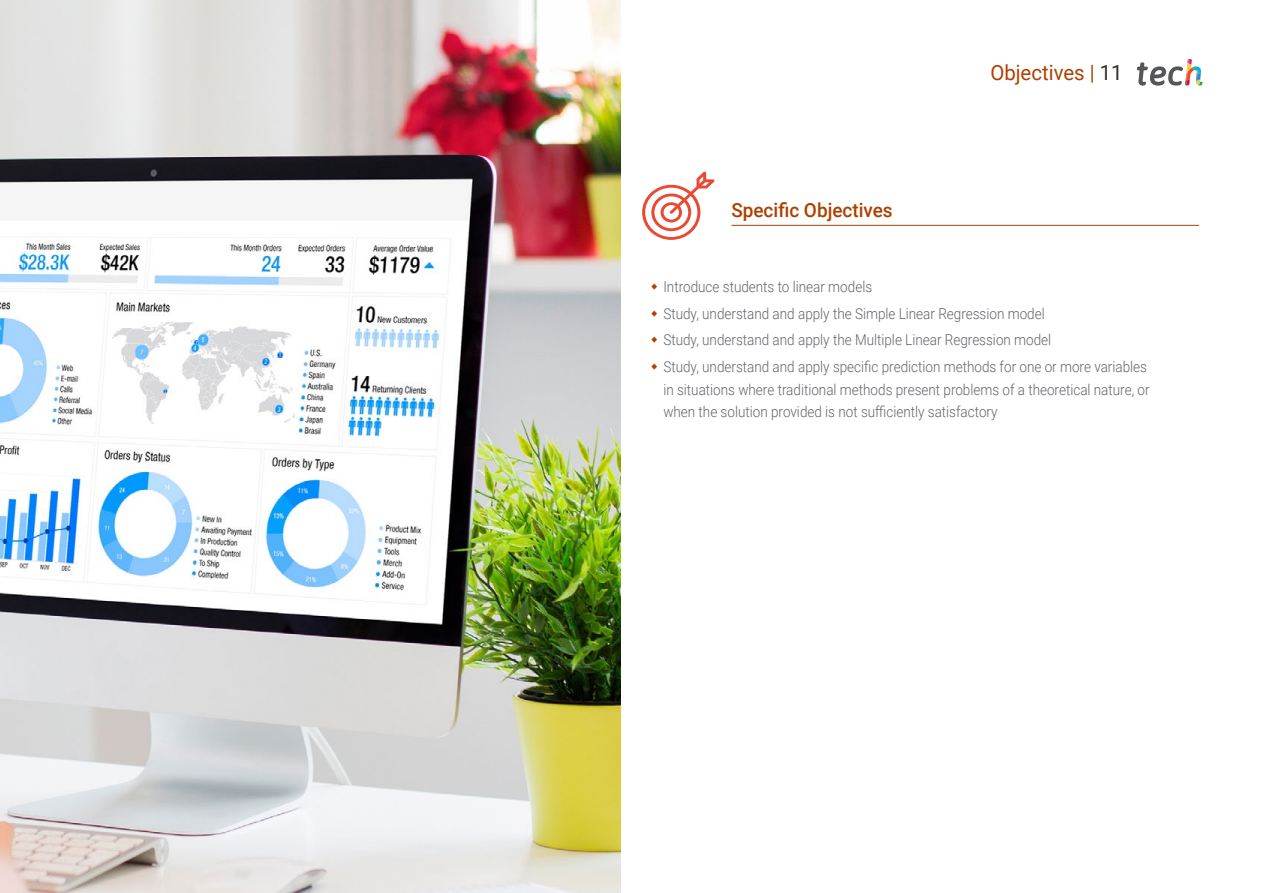
<style>
.page{position:relative;width:1263px;height:893px;background:#fff}
.page>*{position:absolute;margin:0;border:0;box-sizing:border-box;transform-origin:0 0}
.t1{font:21px "Roboto";color:#ae4000}
.t2{font:500 19.5px "Roboto";color:#ae4000}
.t3{font:300 15px/26.7px "Roboto";color:#61646a;scale:.9 1}
.s1{color:#312e20}
</style>
<div class="page">
<hr style="left:731px;top:225px;width:468px;height:1px;background:#ae4000">
<svg style="left:642px;top:171px;width:72px;height:69px"></svg>
<img style="left:0;top:0;width:621px;height:893px">
<svg style="left:1137px;top:59px;width:65px;height:27px"></svg>
<h2 class="t2" style="left:731px;top:196px;width:163px">Specific Objectives</h2>
<h1 class="t1" style="left:990px;top:57px;width:134px">Objectives | <span class="s1">11</span></h1>
<p class="t3" style="left:663px;top:273px;width:539px">Introduce students to linear models<br>Study, understand and apply the Simple Linear Regression model<br>Study, understand and apply the Multiple Linear Regression model<br>Study, understand and apply specific prediction methods for one or more variables</p>
<p class="t3" style="left:663px;top:377px;width:542px;line-height:22.5px">in situations where traditional methods present problems of a theoretical nature, or when the solution provided is not sufficiently satisfactory</p>
</div>
